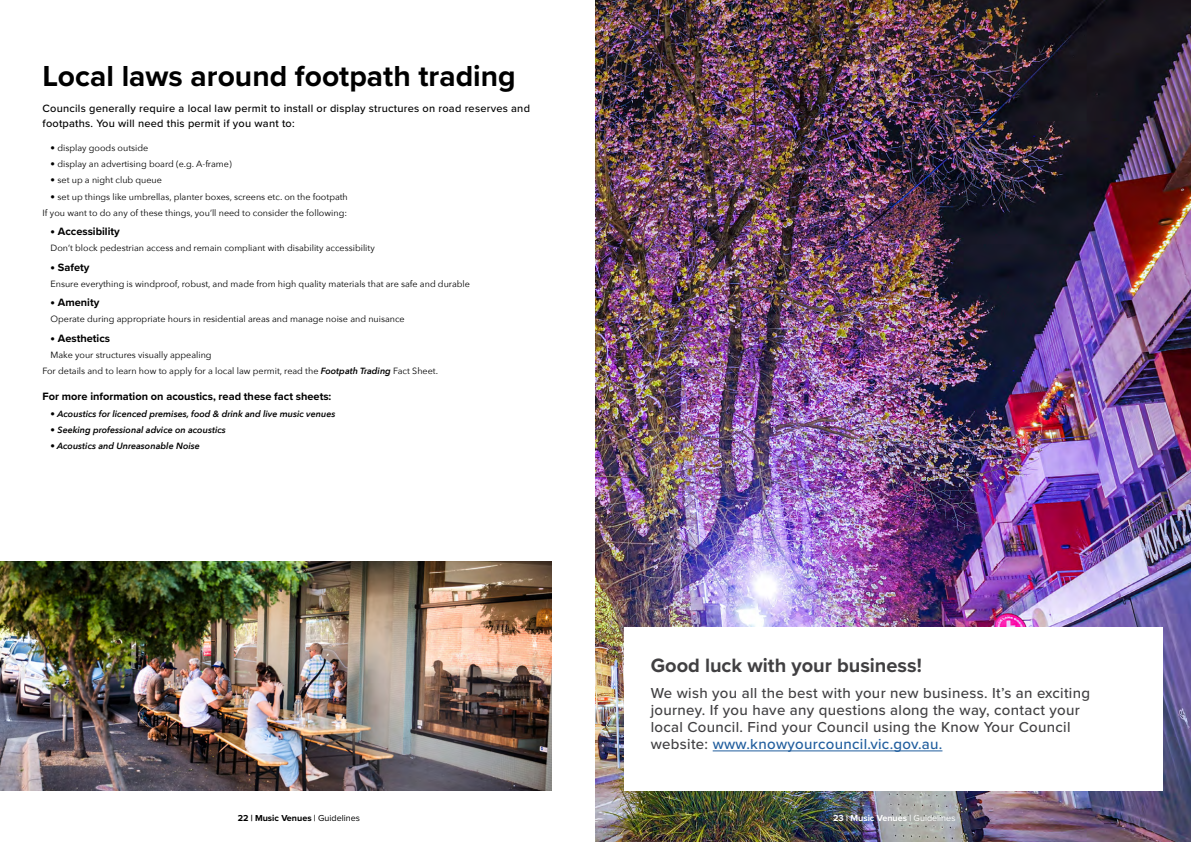
<style>
.page{position:relative;width:1191px;height:842px;background:#fff}
.page>*{position:absolute;margin:0;border:0;box-sizing:border-box;transform-origin:0 0}
.t1{font:700 30px "Proxima Nova";color:#000}
.t2{font:700 20px "Proxima Nova";color:#414042}
.t3{font:500 15px/17px "Proxima Nova";letter-spacing:.02em;color:#414042}
.t4{font:500 11px/15px "Proxima Nova";letter-spacing:.02em;color:#000}
.t5{font:700 11px "Proxima Nova";color:#000}
.t6{font:9px/16.3px "Avenir Next";color:#000;text-align:right}
.t7{font:italic 600 9px "Avenir Next";color:#000}
.t8{font:700 9px "Proxima Nova";color:#000}
.t9{font:700 9px "Proxima Nova";color:#fff}
.s1{font-family:"Avenir Next";font-weight:400;font-size:9px}
.s2{font-weight:600;font-style:italic}
.s3{font-weight:400;font-style:normal}
.s4{color:#215e9e}
.s5{font-weight:600}
.s6{font-weight:400}
</style>
<div class="page">
<img style="left:595px;top:0;width:596px;height:842px">
<img style="left:0;top:561px;width:551px;height:230px">
<div style="left:624px;top:628px;width:538px;height:163px;background:#fff"></div>
<hr style="left:712px;top:750px;width:230px;height:1px;background:#215e9e">
<h1 class="t1" style="left:43px;top:54px;width:475px">Local laws around footpath trading</h1>
<p class="t4" style="left:43px;top:101px;width:489px">Councils generally require a local law permit to install or display structures on road reserves and footpaths. You will need this permit if you want to:</p>
<p class="t6" style="left:51px;top:139px;width:99px">• display goods outside</p>
<p class="t6" style="left:51px;top:155px;width:183px">• display an advertising board (e.g. A-frame)</p>
<p class="t6" style="left:51px;top:172px;width:113px">• set up a night club queue</p>
<p class="t6" style="left:43px;top:188px;width:307px">• set up things like umbrellas, planter boxes, screens etc. on the footpath<br>If you want to do any of these things, you’ll need to consider the following:</p>
<p class="t5" style="left:51px;top:223px;width:71px"><span class="s1">•</span> Accessibility</p>
<p class="t6" style="left:51px;top:240px;width:326px">Don’t block pedestrian access and remain compliant with disability accessibility</p>
<p class="t5" style="left:51px;top:259px;width:40px"><span class="s1">•</span> Safety</p>
<p class="t6" style="left:51px;top:275px;width:421px">Ensure everything is windproof, robust, and made from high quality materials that are safe and durable</p>
<p class="t5" style="left:51px;top:294px;width:50px"><span class="s1">•</span> Amenity</p>
<p class="t6" style="left:51px;top:311px;width:356px">Operate during appropriate hours in residential areas and manage noise and nuisance</p>
<p class="t5" style="left:51px;top:330px;width:61px"><span class="s1">•</span> Aesthetics</p>
<p class="t6" style="left:43px;top:346px;width:397px;text-align:left;text-indent:8px">Make your structures visually appealing<br>For details and to learn how to apply for a local law permit, read the <span class="s2">Footpath Trading</span> Fact Sheet.</p>
<p class="t5" style="left:43px;top:388px;width:290px">For more information on acoustics, read these fact sheets:</p>
<p class="t7" style="left:51px;top:406px;width:286px"><span class="s3">•</span> Acoustics for licenced premises, food &amp; drink and live music venues</p>
<p class="t7" style="left:51px;top:422px;width:177px"><span class="s3">•</span> Seeking professional advice on acoustics</p>
<p class="t7" style="left:51px;top:438px;width:151px">• Acoustics and Unreasonable Noise</p>
<h2 class="t2" style="left:651px;top:650px;width:272px">Good luck with your business!</h2>
<h3 class="t3" style="left:651px;top:683px;width:441px">We wish you all the best with your new business. It’s an exciting journey. If you have any questions along the way, contact your local Council. Find your Council using the Know Your Council website: <span class="s4">www.knowyourcouncil.vic.gov.au.</span></h3>
<p class="t8" style="left:238px;top:811px;width:124px">22 | Music Venues <span class="s5">|</span> <span class="s6">Guidelines</span></p>
<p class="t9" style="left:833px;top:811px;width:124px">23 | Music Venues <span class="s5">|</span> <span class="s6">Guidelines</span></p>
</div>
